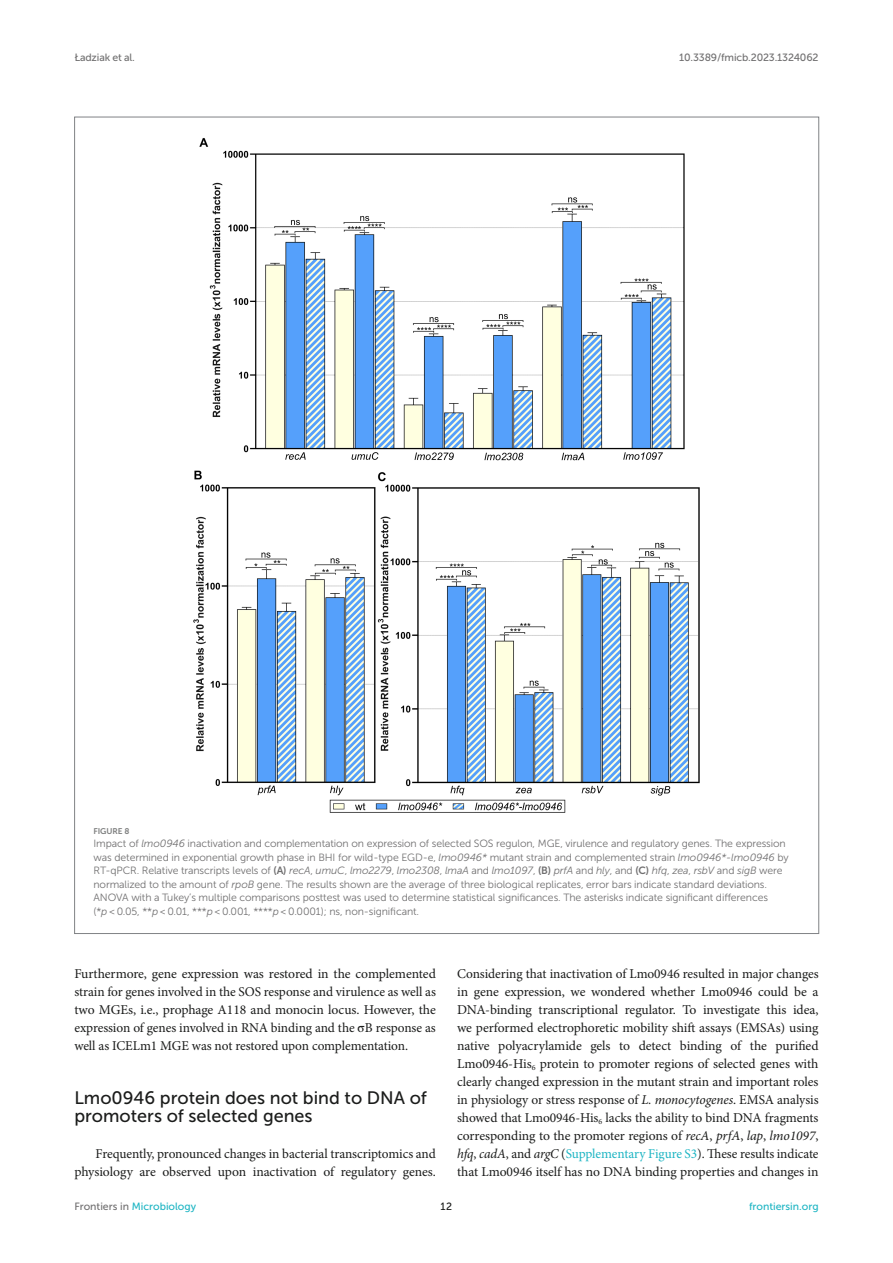
<style>
.page{position:relative;width:893px;height:1263px;background:#fff}
.page>*{position:absolute;margin:0;border:0;box-sizing:border-box;transform-origin:0 0}
.HEAD_2{font:18px/18px "Museo Sans 500";color:#1b1c1b}
.TEXT_FLUSH{font:13.5px/18px "Minion Pro";letter-spacing:-.01em;color:#1b1c1b;text-align:justify}
.FIG_LEG{font:10.5px/13.5px "Museo Sans 300";letter-spacing:-.01em;color:#706f70}
.t1{font:10.5px "Museo Sans 500";letter-spacing:-.015em;color:#706f70}
.t2{font:10.5px "Museo Sans 500";color:#1db5c3}
.t3{font:10.5px "Museo Sans 500";color:#1b1c1b}
.FIG_HD{font:8.25px "Museo Sans 700";letter-spacing:-.01em;color:#7e7f7f}
.s1{font-style:italic}
.s2{font-family:"Museo Sans 700"}
.s3{font-family:"STIX General"}
.s4{color:#1db5c3}
.s5{color:#706f70}
</style>
<div class="page">
<img style="left:193px;top:138px;width:507px;height:675px">
<p class="t1" style="left:74px;top:51px;width:62px">Ładziak et al.</p>
<p class="t1" style="left:679px;top:51px;width:141px">10.3389/fmicb.2023.1324062</p>
<p class="FIG_HD" style="left:94px;top:826px;width:37px">FIGURE 8</p>
<p class="FIG_LEG" style="left:94px;top:837px;width:697px">Impact of <span class="s1">lmo0946</span> inactivation and complementation on expression of selected SOS regulon, MGE, virulence and regulatory genes. The expression was determined in exponential growth phase in BHI for wild-type EGD-e, <span class="s1">lmo0946*</span> mutant strain and complemented strain <span class="s1">lmo0946*-lmo0946</span> by RT-qPCR. Relative transcripts levels of <span class="s2">(A)</span> <span class="s1">recA</span>, <span class="s1">umuC</span>, <span class="s1">lmo2279</span>, <span class="s1">lmo2308</span>, <span class="s1">lmaA</span> and <span class="s1">lmo1097</span>, <span class="s2">(B)</span> <span class="s1">prfA</span> and <span class="s1">hly</span>, and <span class="s2">(C)</span> <span class="s1">hfq</span>, <span class="s1">zea</span>, <span class="s1">rsbV</span> and <span class="s1">sigB</span> were normalized to the amount of <span class="s1">rpoB</span> gene. The results shown are the average of three biological replicates, error bars indicate standard deviations.<br>ANOVA with a Tukey’s multiple comparisons posttest was used to determine statistical significances. The asterisks indicate significant differences<br>(*<span class="s1">p</span> &lt; 0.05, **<span class="s1">p</span> &lt; 0.01, ***<span class="s1">p</span> &lt; 0.001, ****<span class="s1">p</span> &lt; 0.0001); ns, non-significant.</p>
<p class="TEXT_FLUSH" style="left:74px;top:965px;width:363px">Furthermore, gene expression was restored in the complemented strain for genes involved in the SOS response and virulence as well as two MGEs, i.e., prophage A118 and monocin locus. However, the expression of genes involved in RNA binding and the <span class="s3">σ</span>B response as well as ICELm1 MGE was not restored upon complementation.</p>
<p class="HEAD_2" style="left:74px;top:1089px;width:354px">Lmo0946 protein does not bind to DNA of promoters of selected genes</p>
<p class="TEXT_FLUSH" style="left:74px;top:1145px;width:363px;text-align:right">Frequently, pronounced changes in bacterial transcriptomics and physiology are observed upon inactivation of regulatory genes.</p>
<p class="TEXT_FLUSH" style="left:457px;top:965px;width:363px">Considering that inactivation of Lmo0946 resulted in major changes in gene expression, we wondered whether Lmo0946 could be a DNA-binding transcriptional regulator. To investigate this idea, we performed electrophoretic mobility shift assays (EMSAs) using native polyacrylamide gels to detect binding of the purified Lmo0946-His<sub>6</sub> protein to promoter regions of selected genes with clearly changed expression in the mutant strain and important roles in physiology or stress response of <span class="s1">L. monocytogenes</span>. EMSA analysis showed that Lmo0946-His<sub>6</sub> lacks the ability to bind DNA fragments corresponding to the promoter regions of <span class="s1">recA</span>, <span class="s1">prfA</span>, <span class="s1">lap</span>, <span class="s1">lmo1097</span>, <span class="s1">hfq</span>, <span class="s1">cadA</span>, and <span class="s1">argC</span> (<span class="s4">Supplementary Figure S3</span>). These results indicate that Lmo0946 itself has no DNA binding properties and changes in</p>
<p class="t2" style="left:74px;top:1200px;width:123px"><span class="s5">Frontiers in</span> Microbiology</p>
<p class="t3" style="left:441px;top:1200px;width:13px">12</p>
<p class="t2" style="left:749px;top:1200px;width:71px">frontiersin.org</p>
</div>
